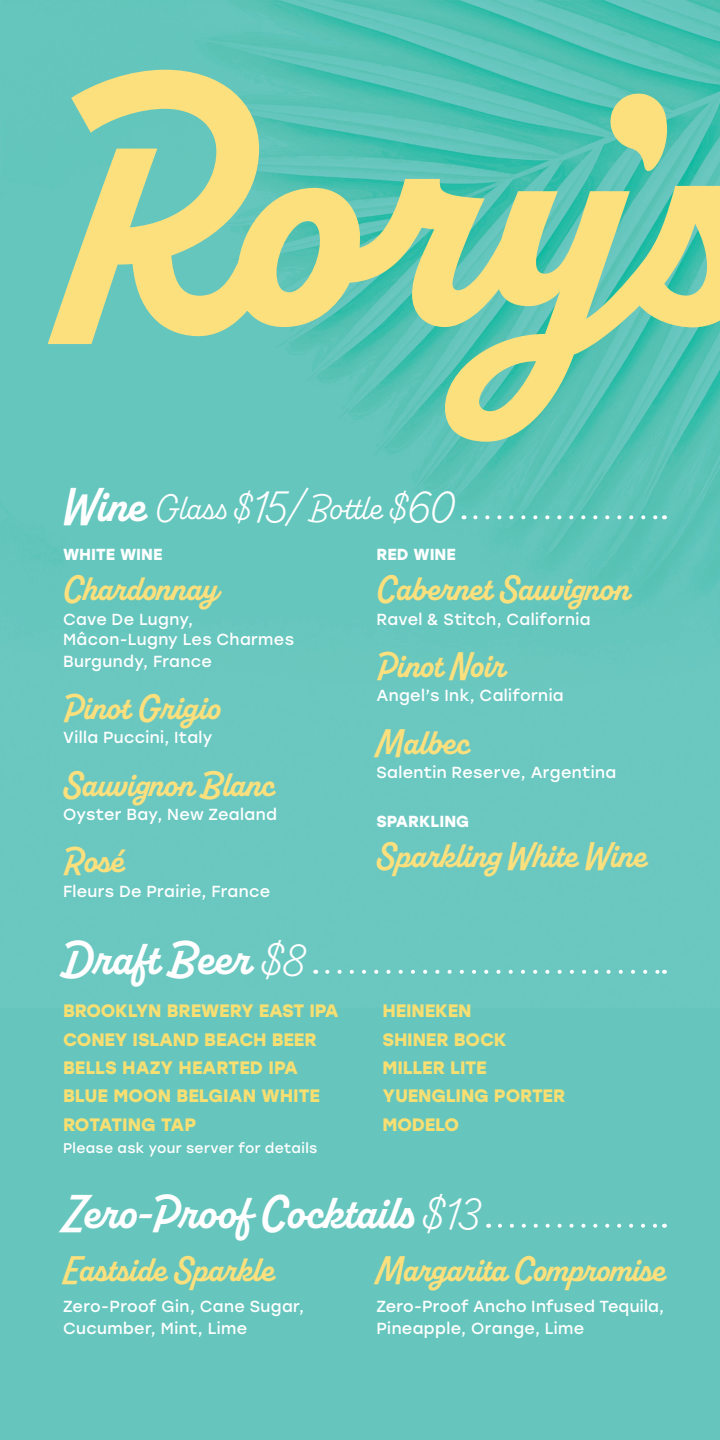
<style>
.page{position:relative;width:720px;height:1440px;background:#fff}
.page>*{position:absolute;margin:0;border:0;box-sizing:border-box;transform-origin:0 0}
.t1{font:700 48px "Alkaline";color:#fff}
.t2{font:700 36px "Alkaline";color:#fce07d}
.t3{font:36px "Alkaline";color:#fff}
.t4{font:700 18px/28.4px "Stolzl";letter-spacing:-.01em;color:#f8df72}
.t5{font:16px/22px "Stolzl";letter-spacing:.02em;color:#fff}
.t6{font:700 16px "Stolzl";color:#fff}
.t7{font:14px "Stolzl";letter-spacing:.03em;color:#fff}
.s1{font-weight:700;font-size:48px}
.s2{font-size:40px}
.s3{font-weight:400}
.s4{font-weight:400;font-size:40px}
</style>
<div class="page">
<div style="left:0;top:775px;width:720px;height:665px;background:#66c6bd"></div>
<img style="left:0;top:0;width:720px;height:974px">
<svg style="left:48px;top:70px;width:672px;height:372px;background:#8dcca4"></svg>
<svg style="left:475px;top:515px;width:183px;height:4px"></svg>
<svg style="left:500px;top:1224px;width:157px;height:4px"></svg>
<svg style="left:327px;top:970px;width:331px;height:4px"></svg>
<h2 class="t3" style="left:63px;top:486px;width:393px"><span class="s1">Wine</span> Glass <span class="s2">$15/</span> Bottle <span class="s2">$60</span></h2>
<p class="t6" style="left:63px;top:543px;width:101px">WHITE WINE</p>
<h2 class="t2" style="left:63px;top:567px;width:153px">Chardonnay</h2>
<p class="t5" style="left:63px;top:608px;width:233px;line-height:20px">Cave De Lugny,<br>Mâcon-Lugny Les Charmes</p>
<p class="t5" style="left:63px;top:649px;width:150px">Burgundy, France</p>
<h2 class="t2" style="left:63px;top:685px;width:157px">Pinot Grigio</h2>
<p class="t5" style="left:63px;top:726px;width:151px">Villa Puccini, Italy</p>
<h2 class="t2" style="left:63px;top:762px;width:212px">Sauvignon Blanc</h2>
<p class="t5" style="left:63px;top:803px;width:215px">Oyster Bay, New Zealand</p>
<h2 class="t2" style="left:63px;top:838px;width:62px">Rosé</h2>
<p class="t5" style="left:63px;top:879px;width:209px">Fleurs De Prairie, France</p>
<h1 class="t1" style="left:63px;top:929px;width:244px">Draft Beer <span class="s3">$</span><span class="s4">8</span></h1>
<p class="t4" style="left:63px;top:996px;width:277px">BROOKLYN BREWERY EAST IPA<br>CONEY ISLAND BEACH BEER<br>BELLS HAZY HEARTED IPA<br>BLUE MOON BELGIAN WHITE<br>ROTATING TAP</p>
<p class="t7" style="left:63px;top:1138px;width:256px">Please ask your server for details</p>
<p class="t6" style="left:377px;top:543px;width:81px">RED WINE</p>
<h2 class="t2" style="left:376px;top:567px;width:255px">Cabernet Sauvignon</h2>
<p class="t5" style="left:376px;top:607px;width:216px">Ravel &amp; Stitch, California</p>
<h2 class="t2" style="left:376px;top:643px;width:131px">Pinot Noir</h2>
<p class="t5" style="left:376px;top:684px;width:189px">Angel’s Ink, California</p>
<h2 class="t2" style="left:376px;top:720px;width:94px">Malbec</h2>
<p class="t5" style="left:376px;top:761px;width:241px">Salentin Reserve, Argentina</p>
<p class="t6" style="left:376px;top:810px;width:94px">SPARKLING</p>
<h2 class="t2" style="left:376px;top:833px;width:271px">Sparkling White Wine</h2>
<p class="t4" style="left:382px;top:996px;width:185px">HEINEKEN<br>SHINER BOCK<br>MILLER LITE<br>YUENGLING PORTER<br>MODELO</p>
<h1 class="t1" style="left:63px;top:1183px;width:419px">Zero-Proof Cocktails <span class="s3">$</span><span class="s4">13</span></h1>
<h2 class="t2" style="left:63px;top:1247px;width:212px">Eastside Sparkle</h2>
<p class="t5" style="left:63px;top:1295px;width:243px">Zero-Proof Gin, Cane Sugar,<br>Cucumber, Mint, Lime</p>
<h2 class="t2" style="left:376px;top:1247px;width:290px">Margarita Compromise</h2>
<p class="t5" style="left:376px;top:1295px;width:289px">Zero-Proof Ancho Infused Tequila,<br>Pineapple, Orange, Lime</p>
</div>
